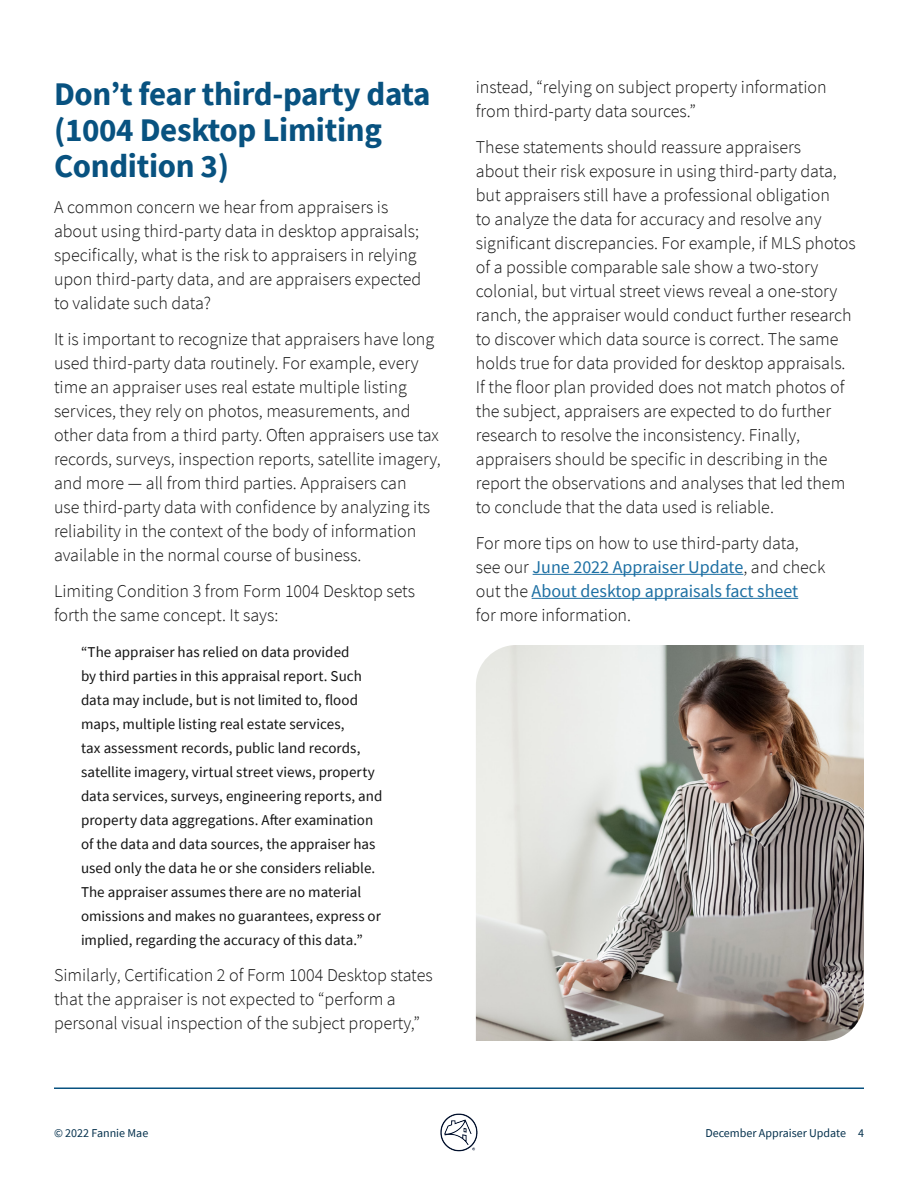
<style>
.page{position:relative;width:918px;height:1188px;background:#fff}
.page>*{position:absolute;margin:0;border:0;box-sizing:border-box;transform-origin:0 0}
.Body{font:700 33px/36px "Source Sans Pro";letter-spacing:-.01em;color:#085280}
.Body-2{font:300 18px/24px "Source Sans Pro";color:#121212}
.Body-3{font:15px/24px "Source Sans Pro";letter-spacing:.005em;color:#121212}
.t1{font:12px "Source Sans Pro";color:#05314d}
.s1{font-weight:400;color:#1c6fa3}
</style>
<div class="page">
<hr style="left:54px;top:1088px;width:810px;height:1px;background:#085280">
<img style="left:440px;top:1113px;width:38px;height:39px">
<hr style="left:533px;top:574px;width:210px;height:1px;background:#1c6fa3">
<hr style="left:532px;top:598px;width:266px;height:1px;background:#1c6fa3">
<img style="left:476px;top:645px;width:388px;height:396px">
<p class="Body" style="left:54px;top:76px;width:378px">Don’t fear third-party data (1004 Desktop Limiting<br>Condition 3)</p>
<p class="Body-2" style="left:54px;top:195px;width:369px">A common concern we hear from appraisers is about using third-party data in desktop appraisals; specifically, what is the risk to appraisers in relying upon third-party data, and are appraisers expected to validate such data?</p>
<p class="Body-2" style="left:54px;top:327px;width:388px">It is important to recognize that appraisers have long used third-party data routinely. For example, every time an appraiser uses real estate multiple listing services, they rely on photos, measurements, and other data from a third party. Often appraisers use tax records, surveys, inspection reports, satellite imagery, and more — all from third parties. Appraisers can<br>use third-party data with confidence by analyzing its reliability in the context of the body of information available in the normal course of business.</p>
<p class="Body-2" style="left:54px;top:579px;width:363px">Limiting Condition 3 from Form 1004 Desktop sets forth the same concept. It says:</p>
<p class="Body-3" style="left:81px;top:640px;width:303px">“The appraiser has relied on data provided<br>by third parties in this appraisal report. Such data may include, but is not limited to, flood maps, multiple listing real estate services,<br>tax assessment records, public land records, satellite imagery, virtual street views, property data services, surveys, engineering reports, and property data aggregations. After examination of the data and data sources, the appraiser has used only the data he or she considers reliable.<br>The appraiser assumes there are no material omissions and makes no guarantees, express or implied, regarding the accuracy of this data.”</p>
<p class="Body-2" style="left:54px;top:963px;width:380px">Similarly, Certification 2 of Form 1004 Desktop states that the appraiser is not expected to “perform a personal visual inspection of the subject property,”</p>
<p class="Body-2" style="left:476px;top:75px;width:352px">instead, “relying on subject property information from third-party data sources.”</p>
<p class="Body-2" style="left:476px;top:135px;width:381px">These statements should reassure appraisers<br>about their risk exposure in using third-party data, but appraisers still have a professional obligation<br>to analyze the data for accuracy and resolve any significant discrepancies. For example, if MLS photos of a possible comparable sale show a two-story colonial, but virtual street views reveal a one-story ranch, the appraiser would conduct further research to discover which data source is correct. The same holds true for data provided for desktop appraisals.<br>If the floor plan provided does not match photos of the subject, appraisers are expected to do further research to resolve the inconsistency. Finally, appraisers should be specific in describing in the report the observations and analyses that led them to conclude that the data used is reliable.</p>
<p class="Body-2" style="left:476px;top:531px;width:351px">For more tips on how to use third-party data, see our <span class="s1">June 2022 Appraiser Update</span>, and check out the <span class="s1">About desktop appraisals fact sheet<br></span>for more information.</p>
<p class="t1" style="left:54px;top:1125px;width:96px">© 2022 Fannie Mae</p>
<p class="t1" style="left:705px;top:1125px;width:160px">December Appraiser Update 4</p>
</div>
